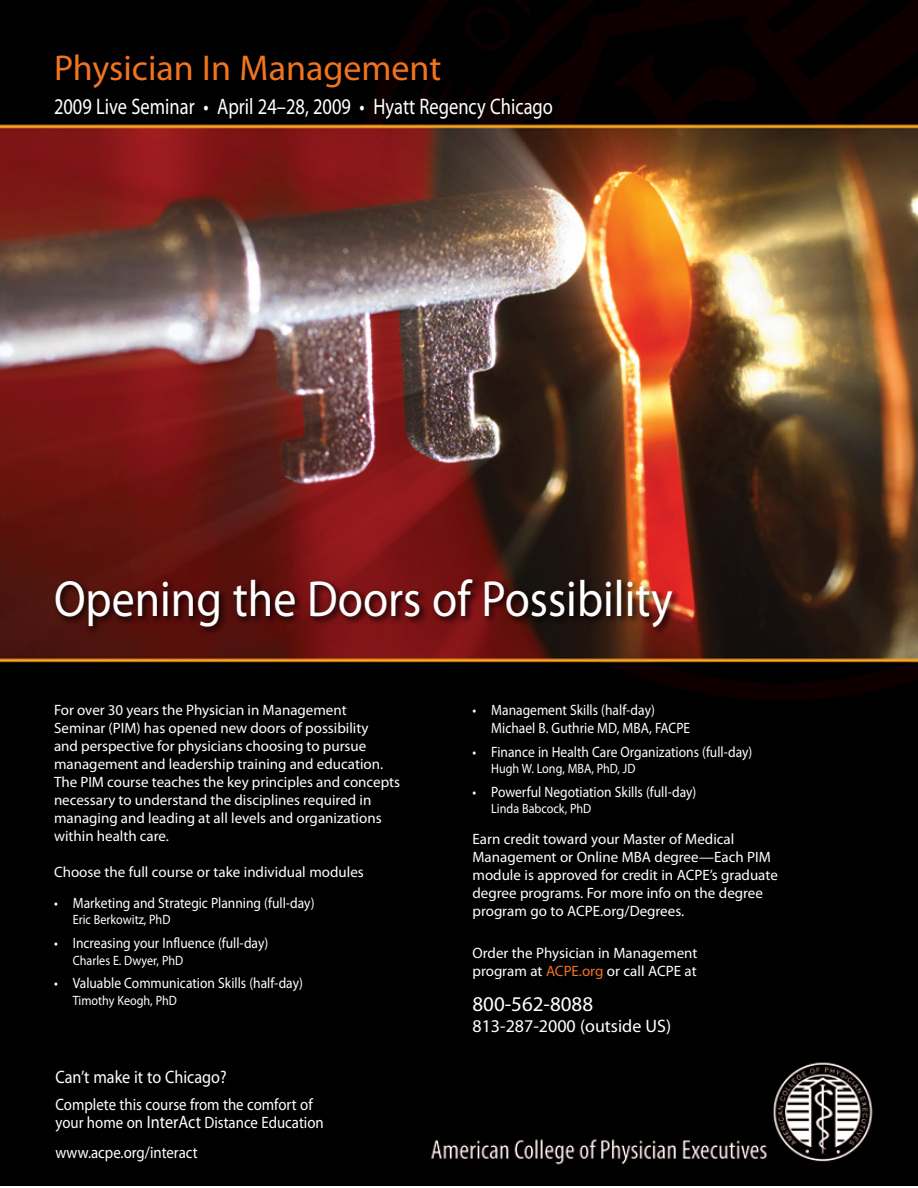
<style>
.page{position:relative;width:918px;height:1188px;background:#fff}
.page>*{position:absolute;margin:0;border:0;box-sizing:border-box;transform-origin:0 0}
.t1{font:51px "Myriad Pro";color:#fff;scale:.9 1}
.t2{font:36px "Myriad Pro";color:#f07420}
.t3{font:22.5px "Myriad Pro";color:#fff;scale:.82 1}
.t4{font:21px "Myriad Pro";color:#fff}
.t5{font:18px "Myriad Pro";color:#fff}
.t6{font:18px "Myriad Pro";color:#fff;scale:.9 1}
.t7{font:16.5px/18px "Myriad Pro";color:#fff;scale:.9 1}
.t8{font:15px/18px "Myriad Pro";color:#fff}
.t9{font:15px/18px "Myriad Pro";color:#fff;scale:.9 1}
.t10{font:13.5px "Myriad Pro";color:#fff;scale:.9 1}
.s1{font-size:18px}
.s2{color:#f07420}
</style>
<div class="page">
<img style="left:0;top:0;width:918px;height:1186px">
<div style="left:53px;top:576px;width:629px;height:59px;background:#000;opacity:.85"></div>
<h2 class="t2" style="left:54px;top:46px;width:389px">Physician In Management</h2>
<h3 class="t3" style="left:54px;top:93px;width:610px">2009 Live Seminar • April 24–28, 2009 • Hyatt Regency Chicago</h3>
<h1 class="t1" style="left:54px;top:567px;width:689px">Opening the Doors of Possibility</h1>
<p class="t8" style="left:54px;top:700px;width:348px">For over 30 years the Physician in Management Seminar (PIM) has opened new doors of possibility<br>and perspective for physicians choosing to pursue management and leadership training and education.<br>The PIM course teaches the key principles and concepts necessary to understand the disciplines required in managing and leading at all levels and organizations within health care.</p>
<p class="t8" style="left:54px;top:862px;width:311px">Choose the full course or take individual modules</p>
<p class="t9" style="left:54px;top:894px;width:291px">• Marketing and Strategic Planning (full-day)</p>
<p class="t10" style="left:73px;top:912px;width:110px">Eric Berkowitz, PhD</p>
<p class="t9" style="left:54px;top:934px;width:240px">• Increasing your Influence (full-day)</p>
<p class="t10" style="left:73px;top:952px;width:124px">Charles E. Dwyer, PhD</p>
<p class="t9" style="left:54px;top:974px;width:278px">• Valuable Communication Skills (half-day)</p>
<p class="t10" style="left:73px;top:992px;width:117px">Timothy Keogh, PhD</p>
<p class="t6" style="left:56px;top:1066px;width:192px">Can’t make it to Chicago?</p>
<p class="t7" style="left:56px;top:1095px;width:300px">Complete this course from the comfort of your home on <span class="s1">InterAct</span> Distance Education</p>
<p class="t7" style="left:55px;top:1143px;width:159px">www.acpe.org/interact</p>
<p class="t9" style="left:491px;top:700px;width:223px;text-indent:-19px">• Management Skills (half-day)<br>Michael B. Guthrie MD, MBA, FACPE</p>
<p class="t9" style="left:472px;top:742px;width:312px">• Finance in Health Care Organizations (full-day)</p>
<p class="t10" style="left:491px;top:760px;width:162px">Hugh W. Long, MBA, PhD, JD</p>
<p class="t9" style="left:472px;top:782px;width:250px">• Powerful Negotiation Skills (full-day)</p>
<p class="t10" style="left:491px;top:800px;width:113px">Linda Babcock, PhD</p>
<p class="t8" style="left:472px;top:830px;width:307px">Earn credit toward your Master of Medical Management or Online MBA degree—Each PIM module is approved for credit in ACPE’s graduate degree programs. For more info on the degree program go to ACPE.org/Degrees.</p>
<p class="t8" style="left:472px;top:944px;width:226px">Order the Physician in Management program at <span class="s2">ACPE.org</span> or call ACPE at</p>
<h3 class="t4" style="left:472px;top:991px;width:122px">800-562-8088</h3>
<p class="t5" style="left:472px;top:1015px;width:200px">813-287-2000 (outside US)</p>
</div>
